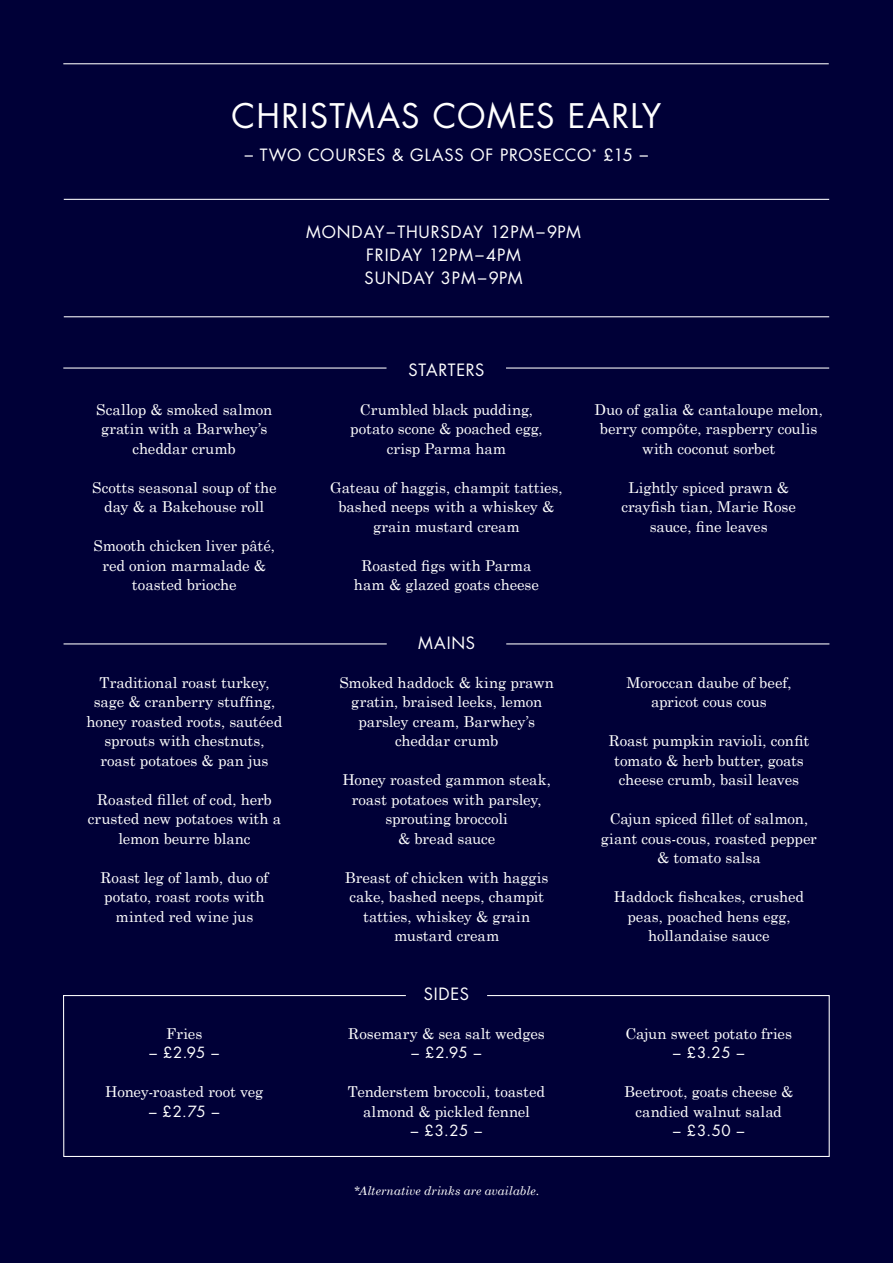
<style>
.page{position:relative;width:893px;height:1263px;background:#000037}
.page>*{position:absolute;margin:0;border:0;box-sizing:border-box;transform-origin:0 0}
.t1{font:33px "Futura";letter-spacing:.035em;color:#fff}
.t2{font:16.5px/23.1px "Futura";letter-spacing:.05em;color:#fff;text-align:center}
.t3{font:15px/19.5px "Century Schoolbook";letter-spacing:-.005em;color:#fff;text-align:center}
.t4{font:15px "Futura";letter-spacing:.02em;color:#fff}
.t5{font:italic 12px "Century Schoolbook";letter-spacing:.005em;color:#fff}
</style>
<div class="page">
<hr style="left:64px;top:199px;width:765px;height:1px;background:#fff">
<hr style="left:63px;top:63px;width:766px;height:1px;background:#fff">
<hr style="left:63px;top:367px;width:323px;height:2px;background:#fff">
<hr style="left:506px;top:367px;width:323px;height:2px;background:#fff">
<hr style="left:64px;top:643px;width:323px;height:1px;background:#fff">
<hr style="left:506px;top:643px;width:323px;height:1px;background:#fff">
<svg style="left:63px;top:995px;width:767px;height:162px"></svg>
<hr style="left:64px;top:316px;width:765px;height:1px;background:#fff">
<p class="t1" style="left:232px;top:95px;width:431px">CHRISTMAS COMES EARLY</p>
<p class="t2" style="left:245px;top:144px;width:405px">– TWO COURSES &amp; GLASS OF PROSECCO<sup>*</sup> £15 –</p>
<p class="t2" style="left:306px;top:221px;width:276px">MONDAY–THURSDAY 12PM–9PM<br>FRIDAY 12PM–4PM<br>SUNDAY 3PM–9PM</p>
<p class="t3" style="left:96px;top:399px;width:178px">Scallop &amp; smoked salmon gratin with a Barwhey’s cheddar crumb</p>
<p class="t3" style="left:92px;top:477px;width:186px">Scotts seasonal soup of the day &amp; a Bakehouse roll</p>
<p class="t3" style="left:93px;top:536px;width:183px">Smooth chicken liver pâté, red onion marmalade &amp; toasted brioche</p>
<p class="t3" style="left:87px;top:672px;width:197px">Traditional roast turkey, sage &amp; cranberry stuffing, honey roasted roots, sautéed sprouts with chestnuts, roast potatoes &amp; pan jus</p>
<p class="t3" style="left:88px;top:789px;width:195px">Roasted fillet of cod, herb crusted new potatoes with a lemon beurre blanc</p>
<p class="t3" style="left:100px;top:867px;width:170px">Roast leg of lamb, duo of potato, roast roots with minted red wine jus</p>
<p class="t3" style="left:166px;top:1023px;width:38px">Fries</p>
<p class="t4" style="left:149px;top:1043px;width:71px">– £2.95 –</p>
<p class="t3" style="left:105px;top:1082px;width:160px">Honey-roasted root veg</p>
<p class="t4" style="left:149px;top:1102px;width:72px">– £2.75 –</p>
<p class="t2" style="left:409px;top:358px;width:77px">STARTERS</p>
<p class="t3" style="left:350px;top:399px;width:194px">Crumbled black pudding, potato scone &amp; poached egg, crisp Parma ham</p>
<p class="t3" style="left:330px;top:477px;width:234px">Gateau of haggis, champit tatties, bashed neeps with a whiskey &amp; grain mustard cream</p>
<p class="t3" style="left:354px;top:555px;width:187px">Roasted figs with Parma ham &amp; glazed goats cheese</p>
<p class="t2" style="left:418px;top:631px;width:58px">MAINS</p>
<p class="t3" style="left:339px;top:672px;width:216px">Smoked haddock &amp; king prawn gratin, braised leeks, lemon parsley cream, Barwhey’s cheddar crumb</p>
<p class="t3" style="left:342px;top:770px;width:210px">Honey roasted gammon steak, roast potatoes with parsley, sprouting broccoli<br>&amp; bread sauce</p>
<p class="t3" style="left:345px;top:867px;width:205px">Breast of chicken with haggis cake, bashed neeps, champit tatties, whiskey &amp; grain mustard cream</p>
<p class="t2" style="left:424px;top:982px;width:47px">SIDES</p>
<p class="t3" style="left:348px;top:1023px;width:198px">Rosemary &amp; sea salt wedges</p>
<p class="t4" style="left:412px;top:1043px;width:71px">– £2.95 –</p>
<p class="t3" style="left:348px;top:1082px;width:199px">Tenderstem broccoli, toasted almond &amp; pickled fennel</p>
<p class="t4" style="left:411px;top:1121px;width:72px">– £3.25 –</p>
<p class="t5" style="left:354px;top:1183px;width:187px">*Alternative drinks are available.</p>
<p class="t3" style="left:594px;top:399px;width:230px">Duo of galia &amp; cantaloupe melon, berry compôte, raspberry coulis with coconut sorbet</p>
<p class="t3" style="left:621px;top:477px;width:176px">Lightly spiced prawn &amp; crayfish tian, Marie Rose sauce, fine leaves</p>
<p class="t3" style="left:626px;top:672px;width:167px">Moroccan daube of beef, apricot cous cous</p>
<p class="t3" style="left:609px;top:731px;width:202px">Roast pumpkin ravioli, confit tomato &amp; herb butter, goats cheese crumb, basil leaves</p>
<p class="t3" style="left:601px;top:809px;width:218px">Cajun spiced fillet of salmon, giant cous-cous, roasted pepper &amp; tomato salsa</p>
<p class="t3" style="left:614px;top:887px;width:192px">Haddock fishcakes, crushed peas, poached hens egg, hollandaise sauce</p>
<p class="t3" style="left:625px;top:1023px;width:168px">Cajun sweet potato fries</p>
<p class="t4" style="left:673px;top:1043px;width:72px">– £3.25 –</p>
<p class="t3" style="left:624px;top:1082px;width:171px">Beetroot, goats cheese &amp; candied walnut salad</p>
<p class="t4" style="left:673px;top:1121px;width:73px">– £3.50 –</p>
</div>
